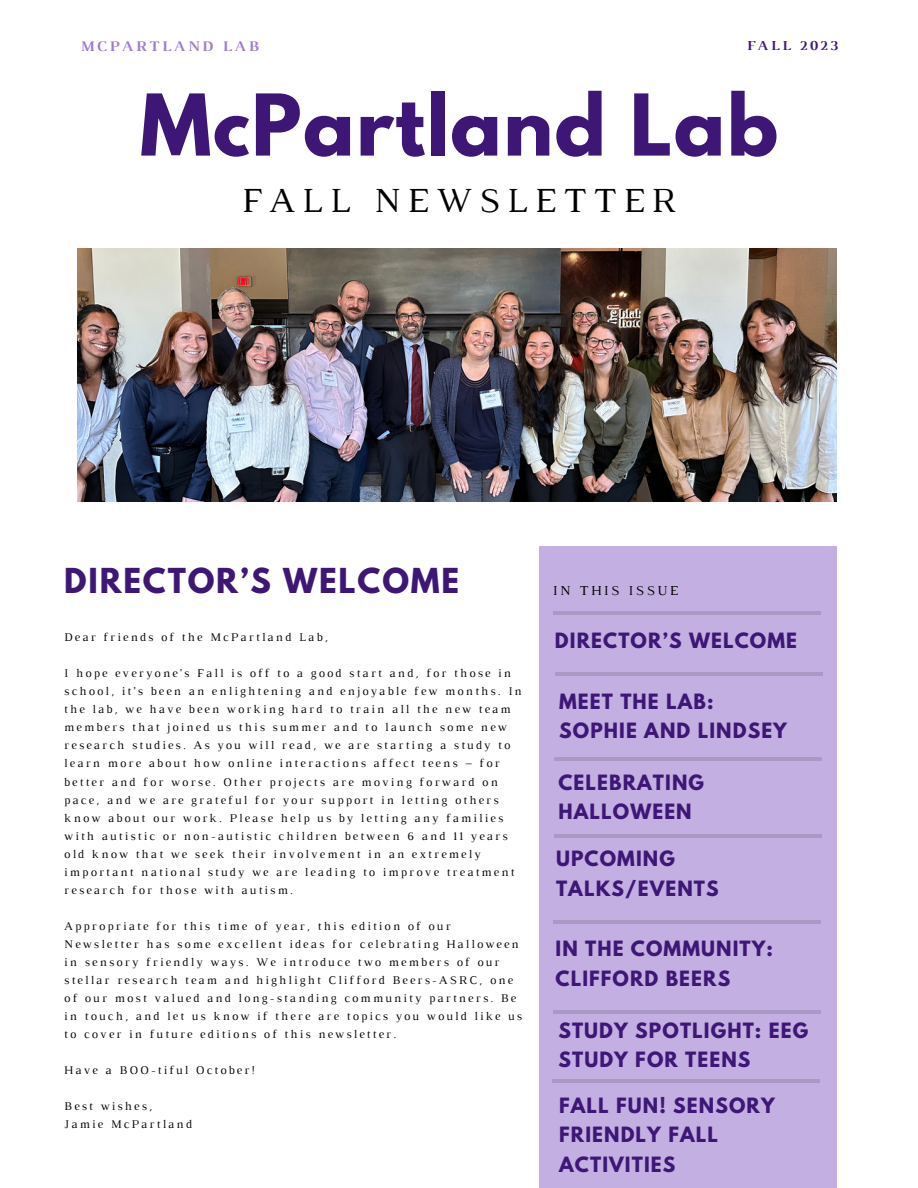
<style>
.page{position:relative;width:918px;height:1188px;background:#fff}
.page>*{position:absolute;margin:0;border:0;box-sizing:border-box;transform-origin:0 0}
.t1{font:700 75.45px "League Spartan";letter-spacing:.02em;color:#3e1776}
.t2{font:36px "Luthier";letter-spacing:.18em;color:#000}
.t3{font:700 30.45px "League Spartan";letter-spacing:.06em;color:#3e1776}
.t4{font:700 18.6px/29.2px "League Spartan";letter-spacing:.06em;color:#3e1776}
.t5{font:700 15px "Luthier";letter-spacing:.18em;color:#9d7acf}
.t6{font:13.95px "Luthier";letter-spacing:.18em;color:#000}
.t7{font:700 13.95px "Luthier";letter-spacing:.18em;color:#3e1776}
.t8{font:12px/18px "Luthier";letter-spacing:.18em;color:#000}
</style>
<div class="page">
<div style="left:540px;top:547px;width:297px;height:641px;background:#c4afe2"></div>
<hr style="left:552px;top:1080px;width:268px;height:3px;background:#222">
<hr style="left:553px;top:1010px;width:268px;height:3px;background:#222">
<hr style="left:553px;top:611px;width:268px;height:4px;background:#ab99c5">
<hr style="left:553px;top:920px;width:268px;height:3px;background:#222">
<hr style="left:554px;top:834px;width:268px;height:3px;background:#222">
<hr style="left:554px;top:757px;width:268px;height:4px;background:#ab99c5">
<hr style="left:556px;top:672px;width:267px;height:3px;background:#222">
<img style="left:78px;top:248px;width:758px;height:253px">
<p class="t5" style="left:80px;top:40px;width:180px">MCPARTLAND LAB</p>
<p class="t7" style="left:747px;top:40px;width:93px">FALL 2023</p>
<h1 class="t1" style="left:140px;top:88px;width:640px">McPartland Lab</h1>
<h1 class="t2" style="left:242px;top:187px;width:435px">FALL NEWSLETTER</h1>
<h2 class="t3" style="left:64px;top:565px;width:396px">DIRECTOR’S WELCOME</h2>
<p class="t8" style="left:64px;top:629px;width:265px">Dear friends of the McPartland Lab,</p>
<p class="t8" style="left:64px;top:665px;width:459px">I hope everyone’s Fall is off to a good start and, for those in school, it’s been an enlightening and enjoyable few months. In the lab, we have been working hard to train all the new team members that joined us this summer and to launch some new research studies. As you will read, we are starting a study to learn more about how online interactions affect teens – for better and for worse. Other projects are moving forward on pace, and we are grateful for your support in letting others know about our work. Please help us by letting any families with autistic or non-autistic children between 6 and 11 years</p>
<p class="t8" style="left:64px;top:846px;width:452px">old know that we seek their involvement in an extremely important national study we are leading to improve treatment research for those with autism.</p>
<p class="t8" style="left:64px;top:918px;width:456px">Appropriate for this time of year, this edition of our Newsletter has some excellent ideas for celebrating Halloween in sensory friendly ways. We introduce two members of our stellar research team and highlight Clifford Beers-ASRC, one</p>
<p class="t8" style="left:64px;top:990px;width:459px">of our most valued and long-standing community partners. Be in touch, and let us know if there are topics you would like us to cover in future editions of this newsletter.</p>
<p class="t8" style="left:64px;top:1062px;width:192px">Have a BOO-tiful October!</p>
<p class="t8" style="left:64px;top:1098px;width:129px">Best wishes,<br>Jamie McPartland</p>
<p class="t6" style="left:553px;top:586px;width:127px">IN THIS ISSUE</p>
<p class="t4" style="left:555px;top:628px;width:243px">DIRECTOR’S WELCOME</p>
<p class="t4" style="left:559px;top:689px;width:156px">MEET THE LAB:</p>
<p class="t4" style="left:559px;top:718px;width:229px">SOPHIE AND LINDSEY</p>
<p class="t4" style="left:558px;top:770px;width:147px">CELEBRATING</p>
<p class="t4" style="left:558px;top:799px;width:135px">HALLOWEEN</p>
<p class="t4" style="left:556px;top:847px;width:164px">UPCOMING<br>TALKS/EVENTS</p>
<p class="t4" style="left:556px;top:937px;width:219px">IN THE COMMUNITY:<br>CLIFFORD BEERS</p>
<p class="t4" style="left:558px;top:1018px;width:251px">STUDY SPOTLIGHT: EEG<br>STUDY FOR TEENS</p>
<p class="t4" style="left:559px;top:1093px;width:217px">FALL FUN! SENSORY</p>
<p class="t4" style="left:559px;top:1123px;width:160px">FRIENDLY FALL</p>
<p class="t4" style="left:559px;top:1152px;width:118px">ACTIVITIES</p>
</div>
